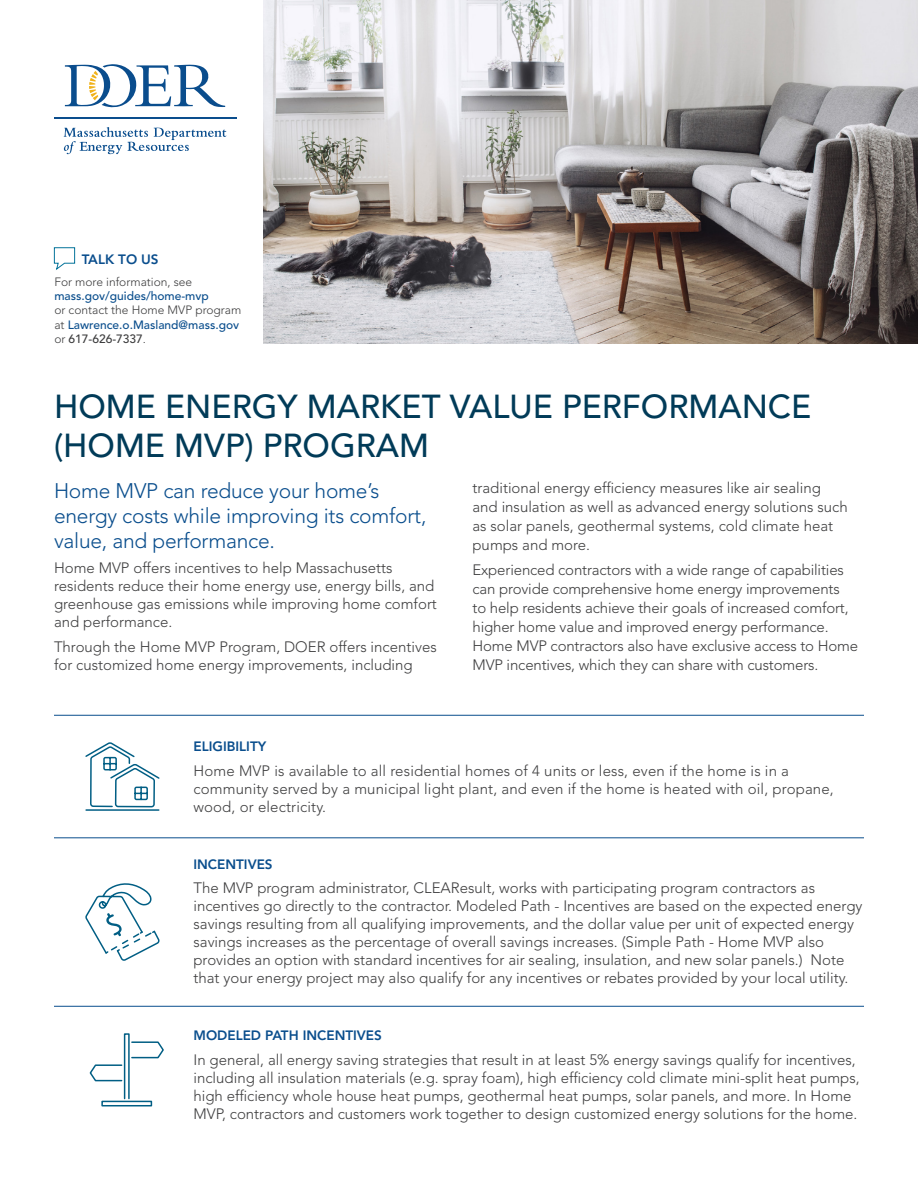
<style>
.page{position:relative;width:918px;height:1188px;background:#fff}
.page>*{position:absolute;margin:0;border:0;box-sizing:border-box;transform-origin:0 0}
.t1{font:500 33px/39.6px "Avenir LT Std";color:#013b58}
.Body{font:300 21px/25.2px "Avenir LT Std";letter-spacing:-.01em;color:#0a4e8d}
.Body-2{font:300 15px/18px "Avenir LT Std";color:#3e3e3f}
.t2{font:800 13.5px "Avenir LT Std";color:#0a4e8d}
.Body-3{font:300 12px/14.4px "Avenir LT Std";color:#3e3e3f}
.s1{font-weight:500;color:#0a4e8d}
.s2{font-weight:500}
</style>
<div class="page">
<img style="left:263px;top:0;width:655px;height:343px">
<svg style="left:84px;top:154px;width:77px;height:852px"></svg>
<hr style="left:54px;top:715px;width:810px;height:1px;background:#0a4e8d">
<hr style="left:54px;top:837px;width:810px;height:1px;background:#0a4e8d">
<hr style="left:54px;top:1006px;width:810px;height:1px;background:#0a4e8d">
<svg style="left:65px;top:64px;width:160px;height:43px"></svg>
<svg style="left:64px;top:127px;width:162px;height:27px"></svg>
<hr style="left:54px;top:117px;width:182px;height:2px;background:#0a4d8d">
<svg style="left:54px;top:247px;width:21px;height:23px"></svg>
<svg style="left:84px;top:882px;width:77px;height:80px"></svg>
<svg style="left:89px;top:1033px;width:75px;height:74px"></svg>
<p class="t2" style="left:82px;top:252px;width:78px">TALK TO US</p>
<p class="Body-3" style="left:54px;top:274px;width:189px">For more information, see <span class="s1">mass.gov/guides/home-mvp<br></span>or contact the Home MVP program at <span class="s1">Lawrence.o.Masland@mass.gov </span>or <span class="s2">617-626-7337</span>.</p>
<p class="t1" style="left:54px;top:387px;width:759px">HOME ENERGY MARKET VALUE PERFORMANCE (HOME MVP) PROGRAM</p>
<p class="Body" style="left:54px;top:478px;width:374px">Home MVP can reduce your home’s energy costs while improving its comfort, value, and performance.</p>
<p class="Body-2" style="left:54px;top:559px;width:384px">Home MVP offers incentives to help Massachusetts residents reduce their home energy use, energy bills, and greenhouse gas emissions while improving home comfort and performance.</p>
<p class="Body-2" style="left:54px;top:638px;width:384px">Through the Home MVP Program, DOER offers incentives for customized home energy improvements, including</p>
<p class="Body-2" style="left:472px;top:478px;width:377px;line-height:18.9px">traditional energy efficiency measures like air sealing and insulation as well as advanced energy solutions such as solar panels, geothermal systems, cold climate heat pumps and more.</p>
<p class="Body-2" style="left:472px;top:561px;width:387px;line-height:18.9px">Experienced contractors with a wide range of capabilities can provide comprehensive home energy improvements<br>to help residents achieve their goals of increased comfort, higher home value and improved energy performance.<br>Home MVP contractors also have exclusive access to Home MVP incentives, which they can share with customers.</p>
<p class="t2" style="left:194px;top:738px;width:74px">ELIGIBILITY</p>
<p class="Body-2" style="left:194px;top:762px;width:642px">Home MVP is available to all residential homes of 4 units or less, even if the home is in a community served by a municipal light plant, and even if the home is heated with oil, propane, wood, or electricity.</p>
<p class="t2" style="left:194px;top:856px;width:81px">INCENTIVES</p>
<p class="Body-2" style="left:194px;top:879px;width:670px">The MVP program administrator, CLEAResult, works with participating program contractors as incentives go directly to the contractor. Modeled Path - Incentives are based on the expected energy savings resulting from all qualifying improvements, and the dollar value per unit of expected energy savings increases as the percentage of overall savings increases. (Simple Path - Home MVP also provides an option with standard incentives for air sealing, insulation, and new solar panels.) Note that your energy project may also qualify for any incentives or rebates provided by your local utility.</p>
<p class="t2" style="left:194px;top:1027px;width:190px">MODELED PATH INCENTIVES</p>
<p class="Body-2" style="left:194px;top:1051px;width:668px">In general, all energy saving strategies that result in at least 5% energy savings qualify for incentives, including all insulation materials (e.g. spray foam), high efficiency cold climate mini-split heat pumps, high efficiency whole house heat pumps, geothermal heat pumps, solar panels, and more. In Home MVP, contractors and customers work together to design customized energy solutions for the home.</p>
</div>
